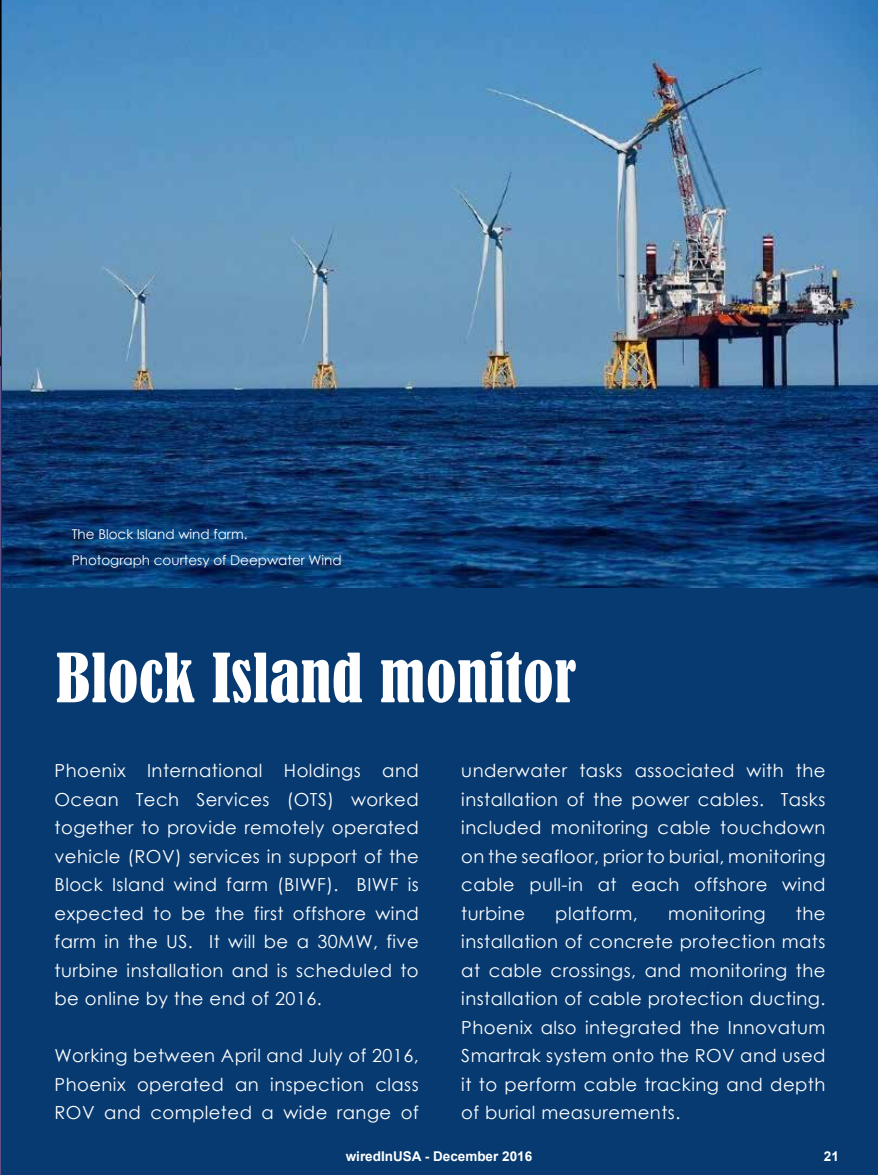
<style>
.page{position:relative;width:878px;height:1175px;background:#fff}
.page>*{position:absolute;margin:0;border:0;box-sizing:border-box;transform-origin:0 0}
.t1{font:condensed 63px "Bernard";letter-spacing:.01em;color:#fff}
.t2{font:18px/28.5px "Century Gothic";letter-spacing:.025em;color:#fff;text-align:justify}
.t3{font:13.5px/25.5px "Century Gothic";color:#fff}
.t4{font:700 13.5px "Arial";color:#fff}
</style>
<div class="page">
<hr style="left:0;top:0;width:1px;height:1174px;background:#635087">
<img style="left:0;top:0;width:1px;height:365px">
<div style="left:2px;top:0;width:876px;height:1174px;background:#073a71"></div>
<img style="left:3px;top:0;width:875px;height:587px">
<p class="t3" style="left:72px;top:521px;width:271px">The Block Island wind farm.<br>Photograph courtesy of Deepwater Wind</p>
<h1 class="t1" style="left:56px;top:641px;width:521px">Block Island monitor</h1>
<p class="t2" style="left:55px;top:756px;width:366px">Phoenix International Holdings and Ocean Tech Services (OTS) worked together to provide remotely operated vehicle (ROV) services in support of the Block Island wind farm (BIWF). BIWF is expected to be the first offshore wind farm in the US. It will be a 30MW, five turbine installation and is scheduled to be online by the end of 2016.</p>
<p class="t2" style="left:55px;top:1041px;width:366px">Working between April and July of 2016, Phoenix operated an inspection class ROV and completed a wide range of</p>
<p class="t2" style="left:461px;top:756px;width:366px">underwater tasks associated with the installation of the power cables. Tasks included monitoring cable touchdown on the seafloor, prior to burial, monitoring cable pull-in at each offshore wind turbine</p>
<p class="t2" style="left:555px;top:898px;width:84px">platform,</p>
<p class="t2" style="left:668px;top:898px;width:99px">monitoring</p>
<p class="t2" style="left:461px;top:898px;width:366px;text-indent:334px">the installation of concrete protection mats at cable crossings, and monitoring the installation of cable protection ducting.<br>Phoenix also integrated the Innovatum Smartrak system onto the ROV and used it to perform cable tracking and depth of burial measurements.</p>
<p class="t4" style="left:346px;top:1147px;width:188px">wiredInUSA - December 2016</p>
<p class="t4" style="left:824px;top:1147px;width:17px">21</p>
</div>
